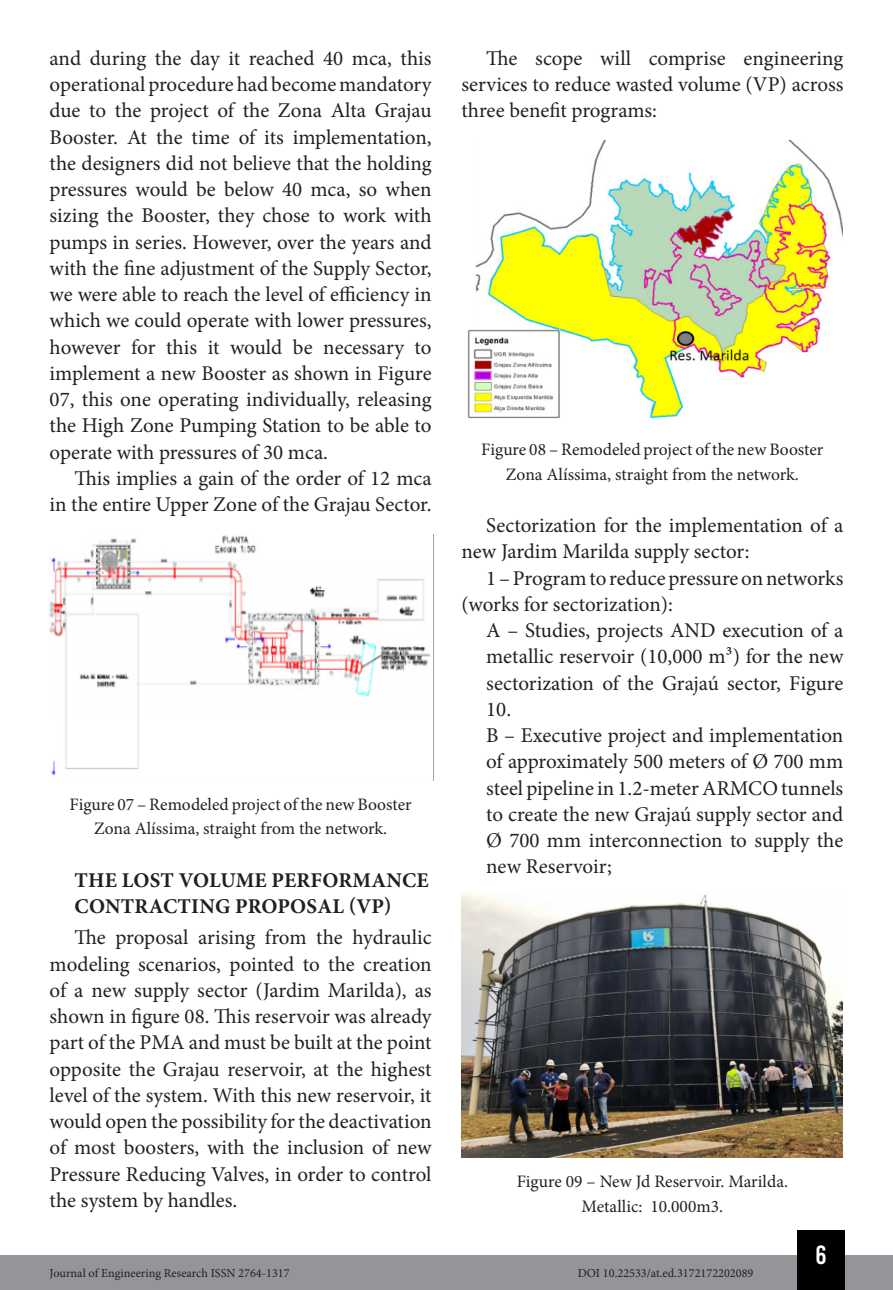
<style>
.page{position:relative;width:893px;height:1290px;background:#fff}
.page>*{position:absolute;margin:0;border:0;box-sizing:border-box;transform-origin:0 0}
.t1{font:26.25px "Bebas Kai";color:#fff}
.TXT{font:21px/26.2px "Minion Pro";color:#231f20;text-align:justify}
.SUB{font:700 21px/26.2px "Minion Pro";letter-spacing:.01em;color:#231f20}
.Info_Imagem{font:17.5px/24.5px "Minion Pro";color:#231f20;text-align:center}
.t2{font:12.25px "Minion Pro";color:#231f20}
</style>
<div class="page">
<div style="left:0;top:1255px;width:893px;height:35px;background:#939598"></div>
<div style="left:797px;top:1230px;width:48px;height:60px;background:#000"></div>
<img style="left:49px;top:535px;width:381px;height:241px">
<img style="left:467px;top:141px;width:375px;height:278px">
<img style="left:461px;top:892px;width:382px;height:265px">
<p class="TXT" style="left:50px;top:45px;width:384px">and during the day it reached 40 mca, this operational procedure had become mandatory due to the project of the Zona Alta Grajau Booster. At the time of its implementation, the designers did not believe that the holding pressures would be below 40 mca, so when sizing the Booster, they chose to work with pumps in series. However, over the years and with the fine adjustment of the Supply Sector, we were able to reach the level of efficiency in which we could operate with lower pressures, however for this it would be necessary to implement a new Booster as shown in Figure 07, this one operating individually, releasing the High Zone Pumping Station to be able to operate with pressures of 30 mca.</p>
<p class="TXT" style="left:50px;top:465px;width:384px;text-align:right">This implies a gain of the order of 12 mca<br>in the entire Upper Zone of the Grajau Sector.</p>
<p class="Info_Imagem" style="left:69px;top:792px;width:344px">Figure 07 – Remodeled project of the new Booster<br>Zona Alíssima, straight from the network.</p>
<p class="SUB" style="left:75px;top:867px;width:356px">THE LOST VOLUME PERFORMANCE<br>CONTRACTING PROPOSAL (VP)</p>
<p class="TXT" style="left:50px;top:924px;width:384px;text-indent:25px">The proposal arising from the hydraulic modeling scenarios, pointed to the creation of a new supply sector (Jardim Marilda), as shown in figure 08. This reservoir was already part of the PMA and must be built at the point opposite the Grajau reservoir, at the highest level of the system. With this new reservoir, it would open the possibility for the deactivation of most boosters, with the inclusion of new Pressure Reducing Valves, in order to control the system by handles.</p>
<p class="TXT" style="left:461px;top:45px;width:383px;text-indent:25px">The scope will comprise engineering services to reduce wasted volume (VP) across three benefit programs:</p>
<p class="Info_Imagem" style="left:481px;top:437px;width:344px">Figure 08 – Remodeled project of the new Booster<br>Zona Alíssima, straight from the network.</p>
<p class="TXT" style="left:461px;top:512px;width:383px;text-indent:25px">Sectorization for the implementation of a new Jardim Marilda supply sector:</p>
<p class="TXT" style="left:461px;top:565px;width:384px;text-indent:25px">1 – Program to reduce pressure on networks (works for sectorization):</p>
<p class="TXT" style="left:486px;top:617px;width:359px">A – Studies, projects AND execution of a metallic reservoir (10,000 m³) for the new sectorization of the Grajaú sector, Figure 10.</p>
<p class="TXT" style="left:486px;top:722px;width:359px">B – Executive project and implementation of approximately 500 meters of Ø 700 mm steel pipeline in 1.2-meter ARMCO tunnels to create the new Grajaú supply sector and Ø 700 mm interconnection to supply the new Reservoir;</p>
<p class="Info_Imagem" style="left:517px;top:1169px;width:273px">Figure 09 – New Jd Reservoir. Marilda.<br>Metallic: 10.000m3.</p>
<p class="t1" style="left:815px;top:1241px;width:13px">6</p>
<p class="t2" style="left:50px;top:1265px;width:242px">Journal of Engineering Research ISSN 2764-1317</p>
<p class="t2" style="left:578px;top:1265px;width:177px">DOI 10.22533/at.ed.3172172202089</p>
</div>
